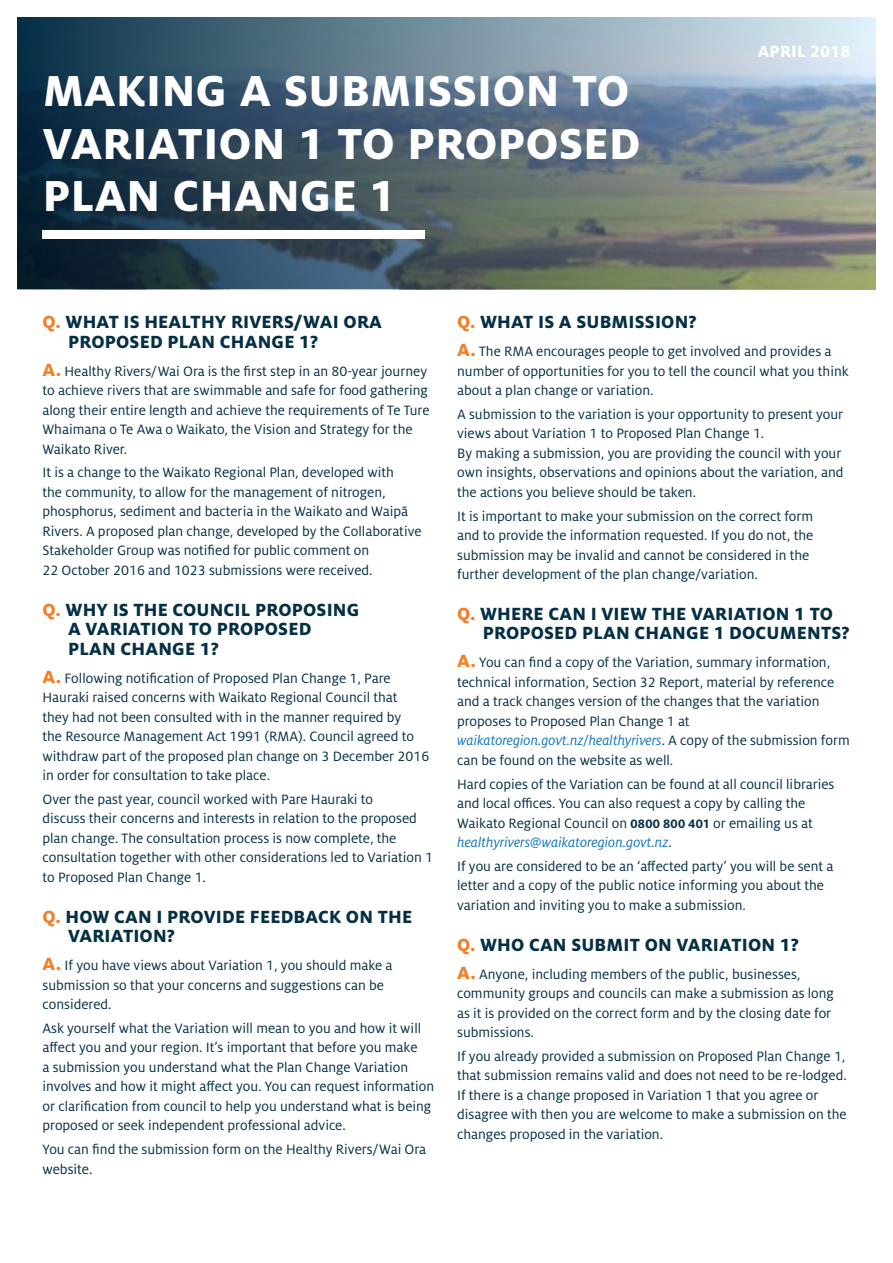
<style>
.page{position:relative;width:893px;height:1263px;background:#fff}
.page>*{position:absolute;margin:0;border:0;box-sizing:border-box;transform-origin:0 0}
.t1{font:800 48px/52.5px "Milo Pro";letter-spacing:.01em;color:#fff}
.t2{font:800 19.5px/19.5px "Milo Pro";letter-spacing:.01em;color:#052f45}
.t3{font:800 18px "Milo Pro";letter-spacing:.01em;color:#fff}
.t4{font:15px/19.5px "Milo Pro";color:#052f45}
.s1{color:#f47d25}
.s2{font-weight:800;font-size:19.5px;color:#f47d25}
.s3{font-style:italic;color:#1074bc}
.s4{font-weight:700;font-size:13.5px}
</style>
<div class="page">
<img style="left:18px;top:17px;width:858px;height:271px">
<div style="left:43px;top:230px;width:382px;height:9px;background:#fff"></div>
<h1 class="t1" style="left:43px;top:64px;width:599px">MAKING A SUBMISSION TO<br>VARIATION 1 TO PROPOSED<br>PLAN CHANGE 1</h1>
<p class="t3" style="left:758px;top:41px;width:94px">APRIL 2018</p>
<h2 class="t2" style="left:68px;top:312px;width:315px;text-indent:-26px"><span class="s1">Q.</span> WHAT IS HEALTHY RIVERS/WAI ORA<br>PROPOSED PLAN CHANGE 1?</h2>
<p class="t4" style="left:43px;top:361px;width:389px"><span class="s2">A.</span> Healthy Rivers/Wai Ora is the first step in an 80-year journey to achieve rivers that are swimmable and safe for food gathering along their entire length and achieve the requirements of Te Ture Whaimana o Te Awa o Waikato, the Vision and Strategy for the Waikato River.</p>
<p class="t4" style="left:43px;top:463px;width:381px">It is a change to the Waikato Regional Plan, developed with<br>the community, to allow for the management of nitrogen, phosphorus, sediment and bacteria in the Waikato and Waipā Rivers. A proposed plan change, developed by the Collaborative Stakeholder Group was notified for public comment on<br>22 October 2016 and 1023 submissions were received.</p>
<h2 class="t2" style="left:68px;top:599px;width:293px;text-indent:-26px"><span class="s1">Q.</span> WHY IS THE COUNCIL PROPOSING<br>A VARIATION TO PROPOSED<br>PLAN CHANGE 1?</h2>
<p class="t4" style="left:43px;top:668px;width:388px"><span class="s2">A.</span> Following notification of Proposed Plan Change 1, Pare Hauraki raised concerns with Waikato Regional Council that<br>they had not been consulted with in the manner required by<br>the Resource Management Act 1991 (RMA). Council agreed to withdraw part of the proposed plan change on 3 December 2016 in order for consultation to take place.</p>
<p class="t4" style="left:43px;top:789px;width:392px">Over the past year, council worked with Pare Hauraki to<br>discuss their concerns and interests in relation to the proposed plan change. The consultation process is now complete, the consultation together with other considerations led to Variation 1 to Proposed Plan Change 1.</p>
<h2 class="t2" style="left:68px;top:907px;width:346px;text-indent:-26px"><span class="s1">Q.</span> HOW CAN I PROVIDE FEEDBACK ON THE<br>VARIATION?</h2>
<p class="t4" style="left:43px;top:956px;width:352px"><span class="s2">A.</span> If you have views about Variation 1, you should make a submission so that your concerns and suggestions can be considered.</p>
<p class="t4" style="left:43px;top:1018px;width:393px">Ask yourself what the Variation will mean to you and how it will affect you and your region. It’s important that before you make<br>a submission you understand what the Plan Change Variation involves and how it might affect you. You can request information or clarification from council to help you understand what is being proposed or seek independent professional advice.</p>
<p class="t4" style="left:43px;top:1140px;width:385px">You can find the submission form on the Healthy Rivers/Wai Ora website.</p>
<h2 class="t2" style="left:457px;top:312px;width:241px"><span class="s1">Q.</span> WHAT IS A SUBMISSION?</h2>
<p class="t4" style="left:457px;top:342px;width:393px"><span class="s2">A.</span> The RMA encourages people to get involved and provides a number of opportunities for you to tell the council what you think about a plan change or variation.</p>
<p class="t4" style="left:457px;top:404px;width:388px">A submission to the variation is your opportunity to present your views about Variation 1 to Proposed Plan Change 1.<br>By making a submission, you are providing the council with your own insights, observations and opinions about the variation, and the actions you believe should be taken.</p>
<p class="t4" style="left:457px;top:506px;width:358px">It is important to make your submission on the correct form and to provide the information requested. If you do not, the submission may be invalid and cannot be considered in the further development of the plan change/variation.</p>
<h2 class="t2" style="left:483px;top:604px;width:368px;text-indent:-26px"><span class="s1">Q.</span> WHERE CAN I VIEW THE VARIATION 1 TO<br>PROPOSED PLAN CHANGE 1 DOCUMENTS?</h2>
<p class="t4" style="left:457px;top:653px;width:394px"><span class="s2">A.</span> You can find a copy of the Variation, summary information, technical information, Section 32 Report, material by reference and a track changes version of the changes that the variation proposes to Proposed Plan Change 1 at <span class="s3">waikatoregion.govt.nz/healthyrivers</span>. A copy of the submission form can be found on the website as well.</p>
<p class="t4" style="left:457px;top:774px;width:379px">Hard copies of the Variation can be found at all council libraries and local offices. You can also request a copy by calling the Waikato Regional Council on <span class="s4">0800 800 401</span> or emailing us at <span class="s3">healthyrivers@waikatoregion.govt.nz</span>.</p>
<p class="t4" style="left:457px;top:856px;width:378px">If you are considered to be an ‘affected party’ you will be sent a letter and a copy of the public notice informing you about the variation and inviting you to make a submission.</p>
<h2 class="t2" style="left:457px;top:935px;width:343px"><span class="s1">Q.</span> WHO CAN SUBMIT ON VARIATION 1?</h2>
<p class="t4" style="left:457px;top:964px;width:378px"><span class="s2">A.</span> Anyone, including members of the public, businesses, community groups and councils can make a submission as long as it is provided on the correct form and by the closing date for submissions.</p>
<p class="t4" style="left:457px;top:1046px;width:391px">If you already provided a submission on Proposed Plan Change 1, that submission remains valid and does not need to be re-lodged.<br>If there is a change proposed in Variation 1 that you agree or disagree with then you are welcome to make a submission on the changes proposed in the variation.</p>
</div>
